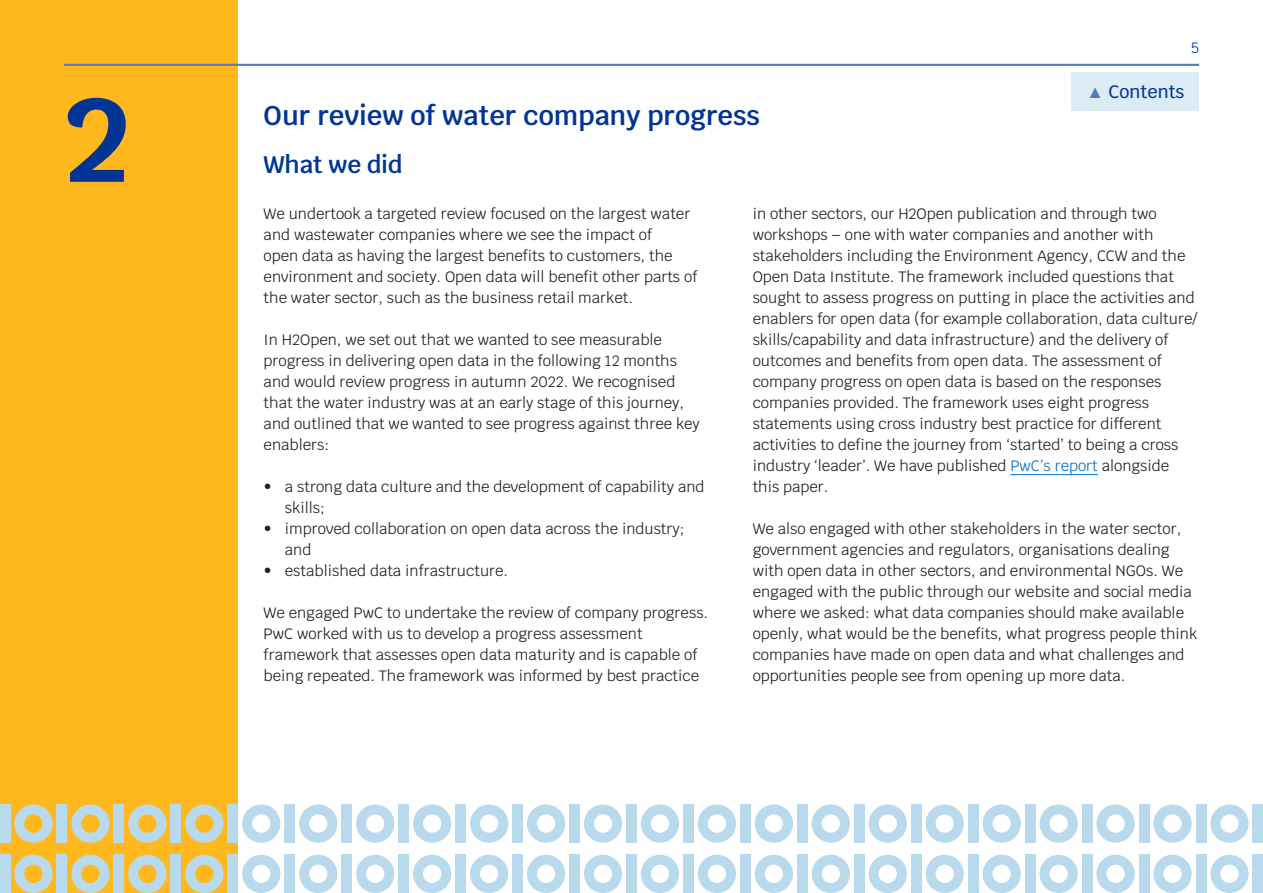
<style>
.page{position:relative;width:1263px;height:893px;background:#fff}
.page>*{position:absolute;margin:0;border:0;box-sizing:border-box;transform-origin:0 0}
.t1{font:700 120px "Krub";color:#003595}
.t2{font:600 27px "Krub";color:#003595}
.t3{font:600 24px "Krub";letter-spacing:-.005em;color:#003595}
.t4{font:500 18px "Krub";color:#003595}
.t5{font:15px/21px "Krub";color:#231f20}
.t6{font:15px "Krub";color:#003595}
.s1{font-weight:700;color:#577ab9}
.s2{color:#0071ce}
</style>
<div class="page">
<div style="left:0;top:0;width:238px;height:893px;background:#ffb81d"></div>
<hr style="left:1010px;top:474px;width:88px;height:1px;background:#0071ce">
<hr style="left:64px;top:64px;width:1135px;height:2px;background:#577ab9">
<div style="left:1071px;top:72px;width:128px;height:39px;background:#dcecf5"></div>
<div style="left:0;top:804px;width:10px;height:39px;background:#b9d9ec"></div>
<svg style="left:14px;top:804px;width:39px;height:39px"></svg>
<div style="left:57px;top:804px;width:10px;height:39px;background:#b9d9ec"></div>
<svg style="left:71px;top:804px;width:39px;height:39px"></svg>
<div style="left:114px;top:804px;width:10px;height:39px;background:#b9d9ec"></div>
<svg style="left:128px;top:804px;width:39px;height:39px"></svg>
<div style="left:171px;top:804px;width:10px;height:39px;background:#b9d9ec"></div>
<svg style="left:185px;top:804px;width:38px;height:39px"></svg>
<div style="left:228px;top:804px;width:10px;height:39px;background:#b9d9ec"></div>
<svg style="left:242px;top:804px;width:38px;height:39px"></svg>
<div style="left:285px;top:804px;width:10px;height:39px;background:#b9d9ec"></div>
<svg style="left:299px;top:804px;width:38px;height:39px"></svg>
<div style="left:342px;top:804px;width:10px;height:39px;background:#b9d9ec"></div>
<svg style="left:356px;top:804px;width:38px;height:39px"></svg>
<div style="left:399px;top:804px;width:10px;height:39px;background:#b9d9ec"></div>
<svg style="left:413px;top:804px;width:38px;height:39px"></svg>
<div style="left:456px;top:804px;width:10px;height:39px;background:#b9d9ec"></div>
<svg style="left:470px;top:804px;width:38px;height:39px"></svg>
<div style="left:513px;top:804px;width:10px;height:39px;background:#b9d9ec"></div>
<svg style="left:527px;top:804px;width:38px;height:39px"></svg>
<div style="left:569px;top:804px;width:10px;height:39px;background:#b9d9ec"></div>
<svg style="left:584px;top:804px;width:38px;height:39px"></svg>
<div style="left:626px;top:804px;width:10px;height:39px;background:#b9d9ec"></div>
<svg style="left:641px;top:804px;width:38px;height:39px"></svg>
<div style="left:683px;top:804px;width:10px;height:39px;background:#b9d9ec"></div>
<svg style="left:698px;top:804px;width:38px;height:39px"></svg>
<div style="left:740px;top:804px;width:10px;height:39px;background:#b9d9ec"></div>
<svg style="left:755px;top:804px;width:38px;height:39px"></svg>
<div style="left:797px;top:804px;width:10px;height:39px;background:#b9d9ec"></div>
<svg style="left:812px;top:804px;width:38px;height:39px"></svg>
<div style="left:854px;top:804px;width:10px;height:39px;background:#b9d9ec"></div>
<svg style="left:869px;top:804px;width:38px;height:39px"></svg>
<div style="left:911px;top:804px;width:10px;height:39px;background:#b9d9ec"></div>
<svg style="left:925px;top:804px;width:39px;height:39px"></svg>
<div style="left:968px;top:804px;width:10px;height:39px;background:#b9d9ec"></div>
<svg style="left:982px;top:804px;width:39px;height:39px"></svg>
<div style="left:1025px;top:804px;width:10px;height:39px;background:#b9d9ec"></div>
<svg style="left:1039px;top:804px;width:39px;height:39px"></svg>
<div style="left:1082px;top:804px;width:10px;height:39px;background:#b9d9ec"></div>
<svg style="left:1096px;top:804px;width:39px;height:39px"></svg>
<div style="left:1139px;top:804px;width:10px;height:39px;background:#b9d9ec"></div>
<svg style="left:1153px;top:804px;width:39px;height:39px"></svg>
<div style="left:1196px;top:804px;width:10px;height:39px;background:#b9d9ec"></div>
<svg style="left:1210px;top:804px;width:38px;height:39px"></svg>
<div style="left:1253px;top:804px;width:10px;height:39px;background:#b9d9ec"></div>
<div style="left:0;top:855px;width:10px;height:38px;background:#b9d9ec"></div>
<svg style="left:14px;top:855px;width:39px;height:38px"></svg>
<div style="left:57px;top:855px;width:10px;height:38px;background:#b9d9ec"></div>
<svg style="left:71px;top:855px;width:39px;height:38px"></svg>
<div style="left:114px;top:855px;width:10px;height:38px;background:#b9d9ec"></div>
<svg style="left:128px;top:855px;width:39px;height:38px"></svg>
<div style="left:171px;top:855px;width:10px;height:38px;background:#b9d9ec"></div>
<svg style="left:185px;top:855px;width:38px;height:38px"></svg>
<div style="left:228px;top:855px;width:10px;height:38px;background:#b9d9ec"></div>
<svg style="left:242px;top:855px;width:38px;height:38px"></svg>
<div style="left:285px;top:855px;width:10px;height:38px;background:#b9d9ec"></div>
<svg style="left:299px;top:855px;width:38px;height:38px"></svg>
<div style="left:342px;top:855px;width:10px;height:38px;background:#b9d9ec"></div>
<svg style="left:356px;top:855px;width:38px;height:38px"></svg>
<div style="left:399px;top:855px;width:10px;height:38px;background:#b9d9ec"></div>
<svg style="left:413px;top:855px;width:38px;height:38px"></svg>
<div style="left:456px;top:855px;width:10px;height:38px;background:#b9d9ec"></div>
<svg style="left:470px;top:855px;width:38px;height:38px"></svg>
<div style="left:513px;top:855px;width:10px;height:38px;background:#b9d9ec"></div>
<svg style="left:527px;top:855px;width:38px;height:38px"></svg>
<div style="left:569px;top:855px;width:10px;height:38px;background:#b9d9ec"></div>
<svg style="left:584px;top:855px;width:38px;height:38px"></svg>
<div style="left:626px;top:855px;width:10px;height:38px;background:#b9d9ec"></div>
<svg style="left:641px;top:855px;width:38px;height:38px"></svg>
<div style="left:683px;top:855px;width:10px;height:38px;background:#b9d9ec"></div>
<svg style="left:698px;top:855px;width:38px;height:38px"></svg>
<div style="left:740px;top:855px;width:10px;height:38px;background:#b9d9ec"></div>
<svg style="left:755px;top:855px;width:38px;height:38px"></svg>
<div style="left:797px;top:855px;width:10px;height:38px;background:#b9d9ec"></div>
<svg style="left:812px;top:855px;width:38px;height:38px"></svg>
<div style="left:854px;top:855px;width:10px;height:38px;background:#b9d9ec"></div>
<svg style="left:869px;top:855px;width:38px;height:38px"></svg>
<div style="left:911px;top:855px;width:10px;height:38px;background:#b9d9ec"></div>
<svg style="left:925px;top:855px;width:39px;height:38px"></svg>
<div style="left:968px;top:855px;width:10px;height:38px;background:#b9d9ec"></div>
<svg style="left:982px;top:855px;width:39px;height:38px"></svg>
<div style="left:1025px;top:855px;width:10px;height:38px;background:#b9d9ec"></div>
<svg style="left:1039px;top:855px;width:39px;height:38px"></svg>
<div style="left:1082px;top:855px;width:10px;height:38px;background:#b9d9ec"></div>
<svg style="left:1096px;top:855px;width:39px;height:38px"></svg>
<div style="left:1139px;top:855px;width:10px;height:38px;background:#b9d9ec"></div>
<svg style="left:1153px;top:855px;width:39px;height:38px"></svg>
<div style="left:1196px;top:855px;width:10px;height:38px;background:#b9d9ec"></div>
<svg style="left:1210px;top:855px;width:38px;height:38px"></svg>
<div style="left:1253px;top:855px;width:10px;height:38px;background:#b9d9ec"></div>
<h1 class="t1" style="left:64px;top:70px;width:66px">2</h1>
<h2 class="t2" style="left:264px;top:100px;width:498px">Our review of water company progress</h2>
<h3 class="t3" style="left:264px;top:151px;width:140px">What we did</h3>
<p class="t6" style="left:1191px;top:35px;width:10px">5</p>
<p class="t4" style="left:1086px;top:81px;width:100px"><span class="s1">▲</span> Contents</p>
<p class="t5" style="left:264px;top:203px;width:435px">We undertook a targeted review focused on the largest water and wastewater companies where we see the impact of<br>open data as having the largest benefits to customers, the environment and society. Open data will benefit other parts of the water sector, such as the business retail market.</p>
<p class="t5" style="left:264px;top:329px;width:438px">In H2Open, we set out that we wanted to see measurable progress in delivering open data in the following 12 months and would review progress in autumn 2022. We recognised that the water industry was at an early stage of this journey, and outlined that we wanted to see progress against three key enablers:</p>
<p class="t5" style="left:285px;top:476px;width:421px;text-indent:-21px">• a strong data culture and the development of capability and skills;</p>
<p class="t5" style="left:285px;top:518px;width:401px;text-indent:-21px">• improved collaboration on open data across the industry; and</p>
<p class="t5" style="left:264px;top:560px;width:246px">• established data infrastructure.</p>
<p class="t5" style="left:264px;top:602px;width:446px">We engaged PwC to undertake the review of company progress.<br>PwC worked with us to develop a progress assessment framework that assesses open data maturity and is capable of being repeated. The framework was informed by best practice</p>
<p class="t5" style="left:753px;top:203px;width:446px">in other sectors, our H2Open publication and through two workshops – one with water companies and another with stakeholders including the Environment Agency, CCW and the Open Data Institute. The framework included questions that sought to assess progress on putting in place the activities and enablers for open data (for example collaboration, data culture/ skills/capability and data infrastructure) and the delivery of outcomes and benefits from open data. The assessment of company progress on open data is based on the responses companies provided. The framework uses eight progress statements using cross industry best practice for different activities to define the journey from ‘started’ to being a cross industry ‘leader’. We have published <span class="s2">PwC’s report</span> alongside this paper.</p>
<p class="t5" style="left:753px;top:518px;width:446px">We also engaged with other stakeholders in the water sector, government agencies and regulators, organisations dealing with open data in other sectors, and environmental NGOs. We engaged with the public through our website and social media where we asked: what data companies should make available openly, what would be the benefits, what progress people think companies have made on open data and what challenges and opportunities people see from opening up more data.</p>
</div>
